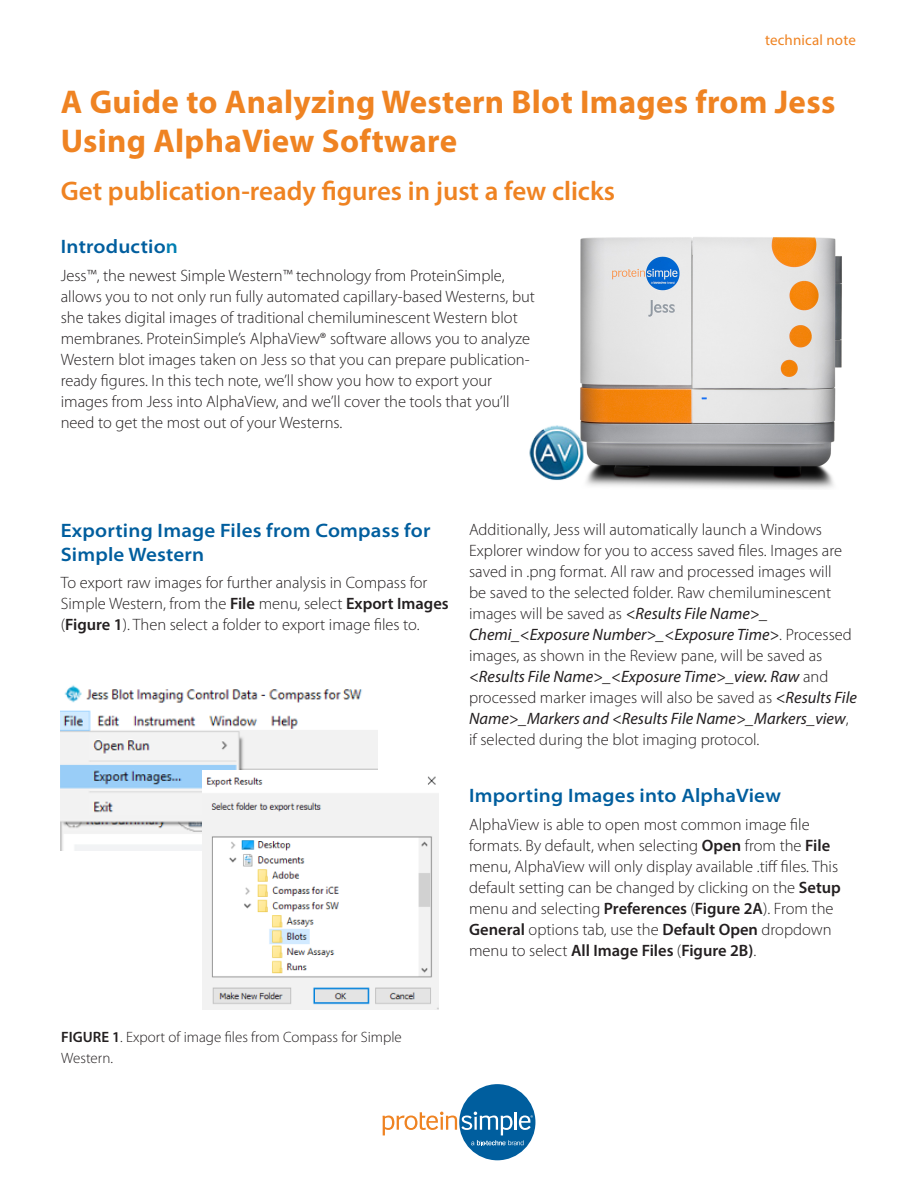
<style>
.page{position:relative;width:918px;height:1188px;background:#fff}
.page>*{position:absolute;margin:0;border:0;box-sizing:border-box;transform-origin:0 0}
.t1{font:700 33px/39.6px "Myriad Pro";letter-spacing:.01em;color:#ef8322}
.body{font:600 27px "Myriad Pro";color:#ef8322}
.Head_1{font:600 semi-expanded 19.5px/23.4px "Myriad Pro";letter-spacing:.01em;color:#005e9e}
.body-2{font:300 16.5px/21px "Myriad Pro";color:#231f20}
.body-3{font:300 15px/21px "Myriad Pro";color:#231f20}
.eyebrow_text{font:15px "Myriad Pro";letter-spacing:.01em;color:#ef8322}
.s1{color:#007fb2}
.s2{font-weight:600}
.s3{font-weight:400;font-style:italic}
</style>
<div class="page">
<div style="left:459px;top:1084px;width:76px;height:76px;background:#005e9e;border-radius:50%"></div>
<svg style="left:383px;top:1112px;width:150px;height:33px"></svg>
<img style="left:580px;top:237px;width:262px;height:252px">
<img style="left:529px;top:415px;width:66px;height:70px">
<img style="left:61px;top:685px;width:316px;height:165px">
<img style="left:202px;top:771px;width:236px;height:238px">
<p class="eyebrow_text" style="left:765px;top:31px;width:92px">technical note</p>
<p class="t1" style="left:61px;top:81px;width:776px">A Guide to Analyzing Western Blot Images from Jess<br>Using AlphaView Software</p>
<p class="body" style="left:61px;top:173px;width:556px">Get publication-ready figures in just a few clicks</p>
<p class="Head_1" style="left:61px;top:234px;width:119px">Introductio<span class="s1">n</span></p>
<p class="body-2" style="left:61px;top:265px;width:476px">Jess™, the newest Simple Western™ technology from ProteinSimple, allows you to not only run fully automated capillary-based Westerns, but she takes digital images of traditional chemiluminescent Western blot membranes. ProteinSimple’s AlphaView® software allows you to analyze Western blot images taken on Jess so that you can prepare publication&shy;ready figures. In this tech note, we’ll show you how to export your images from Jess into AlphaView, and we’ll cover the tools that you’ll need to get the most out of your Westerns.</p>
<p class="Head_1" style="left:61px;top:518px;width:371px">Exporting Image Files from Compass for<br>Simple Western</p>
<p class="body-2" style="left:61px;top:573px;width:390px">To export raw images for further analysis in Compass for<br>Simple Western, from the <span class="s2">File</span> menu, select <span class="s2">Export Images </span>(<span class="s2">Figure 1</span>). Then select a folder to export image files to.</p>
<p class="body-2" style="left:469px;top:519px;width:389px">Additionally, Jess will automatically launch a Windows Explorer window for you to access saved files. Images are saved in .png format. All raw and processed images will<br>be saved to the selected folder. Raw chemiluminescent images will be saved as <span class="s3">&lt;Results File Name&gt;_ Chemi_&lt;Exposure Number&gt;_&lt;Exposure Time&gt;</span>. Processed images, as shown in the Review pane, will be saved as <span class="s3">&lt;Results File Name&gt;_&lt;Exposure Time&gt;_view. Raw</span> and processed marker images will also be saved as <span class="s3">&lt;Results File Name&gt;_Markers and &lt;Results File Name&gt;_Markers_view</span>, if selected during the blot imaging protocol.</p>
<p class="Head_1" style="left:469px;top:783px;width:313px">Importing Images into AlphaView</p>
<p class="body-2" style="left:469px;top:814px;width:373px">AlphaView is able to open most common image file formats. By default, when selecting <span class="s2">Open</span> from the <span class="s2">File </span>menu, AlphaView will only display available .tiff files. This default setting can be changed by clicking on the <span class="s2">Setup </span>menu and selecting <span class="s2">Preferences</span> (<span class="s2">Figure 2A</span>). From the <span class="s2">General</span> options tab, use the <span class="s2">Default Open</span> dropdown menu to select <span class="s2">All Image Files</span> (<span class="s2">Figure 2B)</span>.</p>
<p class="body-3" style="left:61px;top:1026px;width:342px"><span class="s2">FIGURE 1</span>. Export of image files from Compass for Simple<br>Western.</p>
</div>
